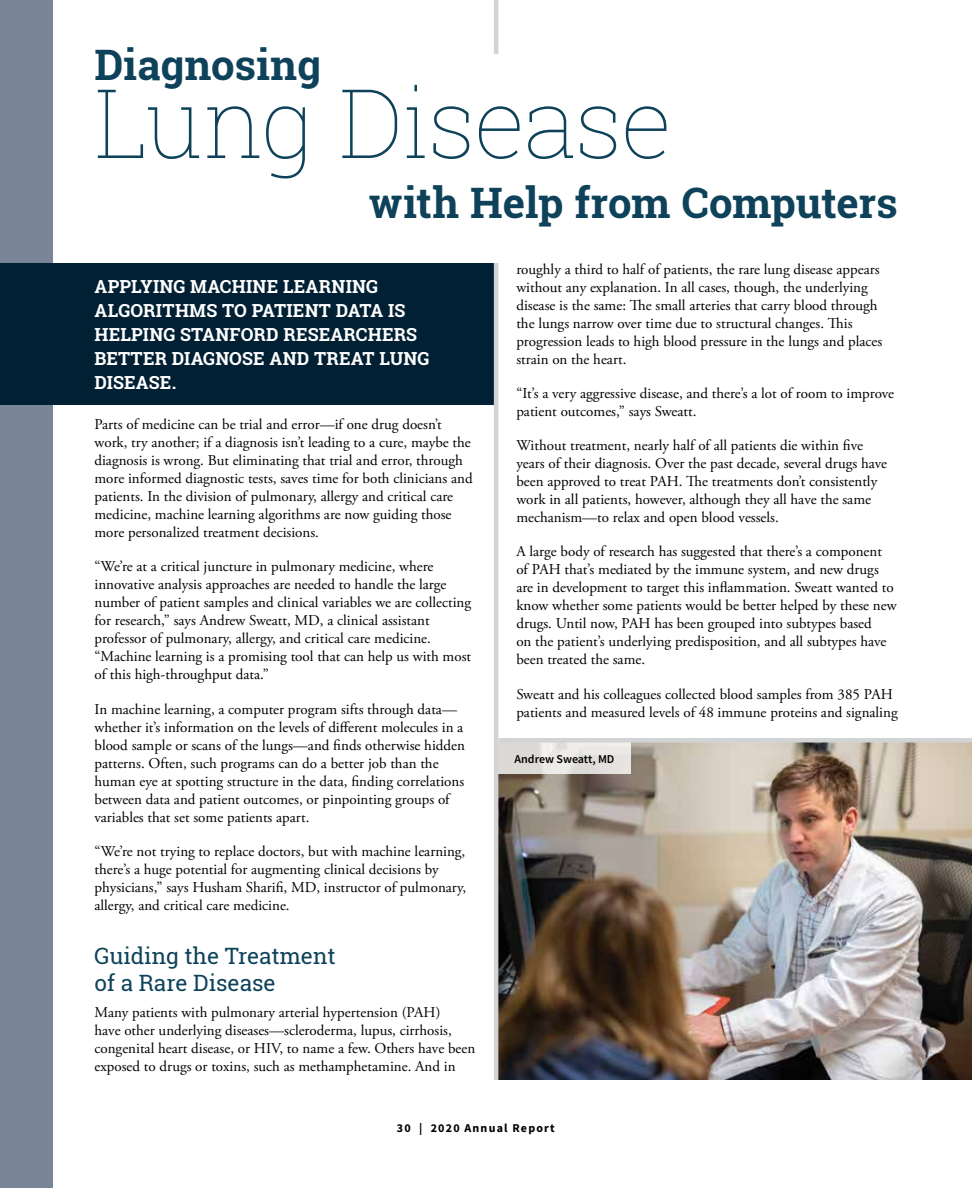
<style>
.page{position:relative;width:972px;height:1188px;background:#fff}
.page>*{position:absolute;margin:0;border:0;box-sizing:border-box;transform-origin:0 0}
.t1{font:100 96px "Roboto Slab";letter-spacing:-.025em;color:#0e425a}
.t2{font:700 42px "Roboto Slab";letter-spacing:-.005em;color:#0e425a}
.t3{font:22.5px/27px "Roboto Slab";color:#0e425a}
.t4{font:700 18px/24px "Roboto Slab";letter-spacing:.01em;color:#fff}
.t5{font:15px/18px "Adobe Garamond Pro";color:#000}
.t6{font:700 12px "Source Sans Pro";letter-spacing:.1em;color:#000}
.t7{font:600 12px "Source Sans Pro";color:#000}
</style>
<div class="page">
<div style="left:0;top:0;width:53px;height:1188px;background:#7a8597"></div>
<img style="left:498px;top:742px;width:474px;height:338px">
<svg style="left:498px;top:742px;width:133px;height:32px;background:#e4e1de"></svg>
<div style="left:0;top:263px;width:496px;height:142px;background:#012034"></div>
<hr style="left:494px;top:0;width:4px;height:54px;background:#d1d3d4">
<hr style="left:494px;top:263px;width:4px;height:817px;background:#d1d3d4">
<hr style="left:498px;top:738px;width:474px;height:4px;background:#d1d3d4">
<h2 class="t2" style="left:94px;top:36px;width:228px">Diagnosing</h2>
<h1 class="t1" style="left:94px;top:57px;width:579px">Lung Disease</h1>
<h2 class="t2" style="left:369px;top:174px;width:530px">with Help from Computers</h2>
<p class="t4" style="left:94px;top:274px;width:336px">APPLYING MACHINE LEARNING<br>ALGORITHMS TO PATIENT DATA IS<br>HELPING STANFORD RESEARCHERS<br>BETTER DIAGNOSE AND TREAT LUNG<br>DISEASE.</p>
<p class="t5" style="left:94px;top:416px;width:380px">Parts of medicine can be trial and error—if one drug doesn’t work, try another; if a diagnosis isn’t leading to a cure, maybe the diagnosis is wrong. But eliminating that trial and error, through more informed diagnostic tests, saves time for both clinicians and patients. In the division of pulmonary, allergy and critical care medicine, machine learning algorithms are now guiding those more personalized treatment decisions.</p>
<p class="t5" style="left:94px;top:558px;width:378px">“We’re at a critical juncture in pulmonary medicine, where innovative analysis approaches are needed to handle the large number of patient samples and clinical variables we are collecting for research,” says Andrew Sweatt, MD, a clinical assistant professor of pulmonary, allergy, and critical care medicine. “Machine learning is a promising tool that can help us with most of this high-throughput data.”</p>
<p class="t5" style="left:94px;top:700px;width:372px">In machine learning, a computer program sifts through data— whether it’s information on the levels of different molecules in a blood sample or scans of the lungs—and finds otherwise hidden patterns. Often, such programs can do a better job than the human eye at spotting structure in the data, finding correlations between data and patient outcomes, or pinpointing groups of variables that set some patients apart.</p>
<p class="t5" style="left:94px;top:843px;width:373px">“We’re not trying to replace doctors, but with machine learning, there’s a huge potential for augmenting clinical decisions by physicians,” says Husham Sharifi, MD, instructor of pulmonary, allergy, and critical care medicine.</p>
<h3 class="t3" style="left:94px;top:942px;width:243px">Guiding the Treatment of a Rare Disease</h3>
<p class="t5" style="left:94px;top:1004px;width:382px">Many patients with pulmonary arterial hypertension (PAH)<br>have other underlying diseases—scleroderma, lupus, cirrhosis, congenital heart disease, or HIV, to name a few. Others have been exposed to drugs or toxins, such as methamphetamine. And in</p>
<p class="t5" style="left:516px;top:261px;width:367px">roughly a third to half of patients, the rare lung disease appears without any explanation. In all cases, though, the underlying disease is the same: The small arteries that carry blood through the lungs narrow over time due to structural changes. This progression leads to high blood pressure in the lungs and places strain on the heart.</p>
<p class="t5" style="left:516px;top:385px;width:379px">“It’s a very aggressive disease, and there’s a lot of room to improve patient outcomes,” says Sweatt.</p>
<p class="t5" style="left:516px;top:437px;width:372px">Without treatment, nearly half of all patients die within five years of their diagnosis. Over the past decade, several drugs have been approved to treat PAH. The treatments don’t consistently work in all patients, however, although they all have the same mechanism—to relax and open blood vessels.</p>
<p class="t5" style="left:516px;top:543px;width:382px">A large body of research has suggested that there’s a component of PAH that’s mediated by the immune system, and new drugs are in development to target this inflammation. Sweatt wanted to know whether some patients would be better helped by these new drugs. Until now, PAH has been grouped into subtypes based<br>on the patient’s underlying predisposition, and all subtypes have been treated the same.</p>
<p class="t5" style="left:516px;top:685px;width:383px">Sweatt and his colleagues collected blood samples from 385 PAH patients and measured levels of 48 immune proteins and signaling</p>
<p class="t7" style="left:515px;top:752px;width:101px">Andrew Sweatt, MD</p>
<p class="t6" style="left:397px;top:1120px;width:159px">30 | 2020 Annual Report</p>
</div>
